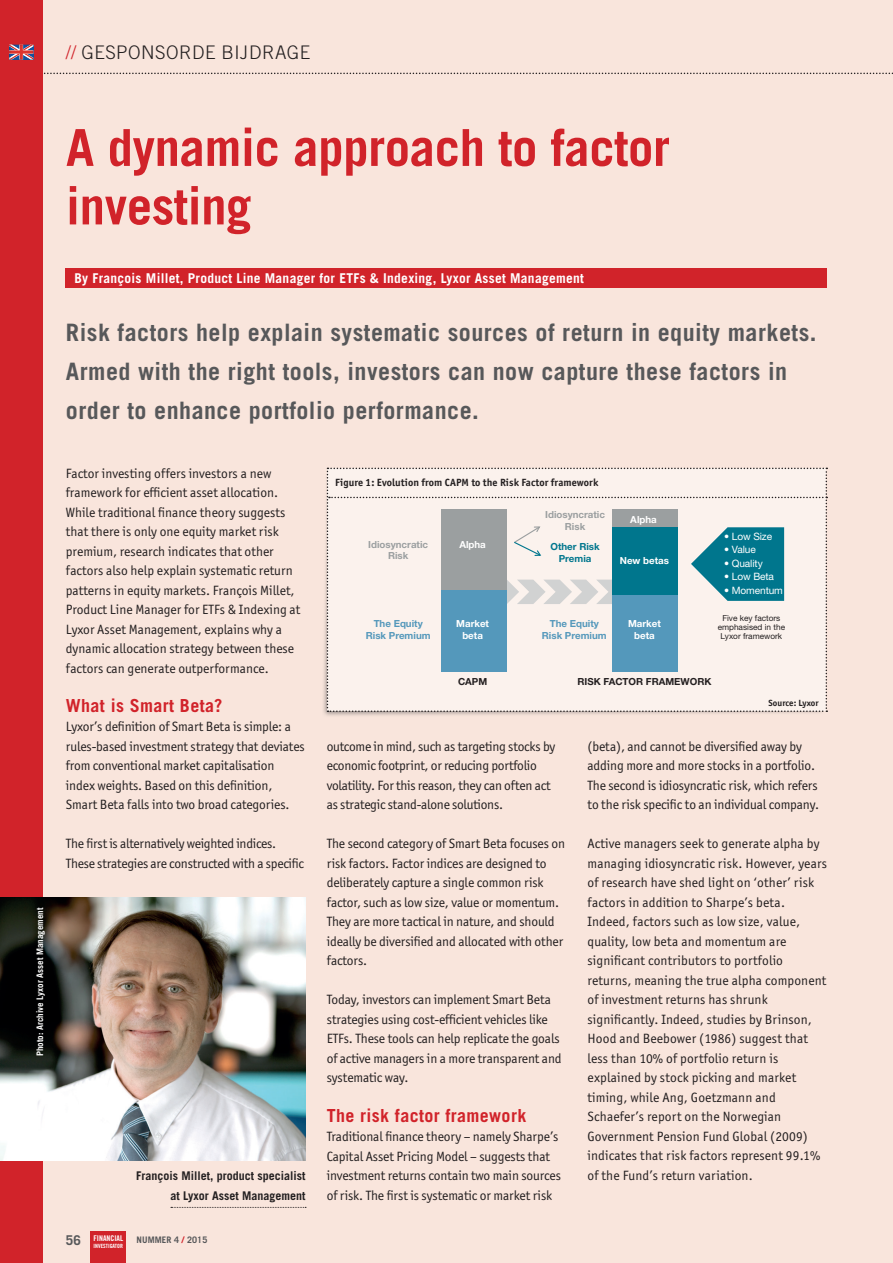
<style>
.page{position:relative;width:893px;height:1263px;background:#f9e5dc}
.page>*{position:absolute;margin:0;border:0;box-sizing:border-box;transform-origin:0 0}
.t1{font:700 51px/58.5px "Trade Gothic LT";letter-spacing:-.01em;color:#d1232a}
.t2{font:700 24px/39px "Trade Gothic LT";letter-spacing:.02em;color:#57585a}
.t3{font:300 18.75px "Trade Gothic LT";letter-spacing:.025em;color:#231f20}
.t4{font:700 18px "Trade Gothic LT";letter-spacing:.02em;color:#d1232a}
.t5{font:13.5px/19.5px "Officina San ITC";color:#231f20}
.t6{font:13.5px/19.5px "Officina San ITC";letter-spacing:-.02em;color:#231f20}
.t7{font:700 13.5px "Trade Gothic LT";letter-spacing:.02em;color:#fff}
.t8{font:700 12px "Trade Gothic LT";color:#231f20}
.t9{font:700 10.5px "Officina San ITC";letter-spacing:.01em;color:#231f20}
.t10{font:10.2px "Helvetica Neue LT";letter-spacing:-.01em;color:#fff}
.t11{font:700 9.75px/11.7px "Helvetica Neue LT";color:#5498bb;text-align:center}
.t12{font:700 9.75px/11.7px "Helvetica Neue LT";color:#fff;text-align:center}
.t13{font:700 9.75px/11.7px "Helvetica Neue LT";color:#9b9fa0;text-align:center}
.t14{font:700 9.75px "Helvetica Neue LT";color:#231f20}
.t15{font:700 9.75px/11.7px "Helvetica Neue LT";color:#00768d;text-align:center}
.t16{font:700 9px "Trade Gothic LT";color:#fff}
.t17{font:700 9px "Trade Gothic LT";letter-spacing:.01em;color:#57585a}
.t18{font:700 9px "Officina San ITC";color:#231f20}
.t19{font:8.25px/9px "Helvetica Neue LT";color:#231f20;text-align:center}
.t20{font:7.8px "Trade Gothic LT Bold Cond Twenty";color:#fff}
.t21{font:5.7px "Trade Gothic LT Bold Cond Twenty";color:#fff}
.s1{color:#d1232a}
.s2{font-family:"Trade Gothic LT";font-weight:700;font-size:13.5px;color:#57585a}
</style>
<div class="page">
<svg style="left:43px;top:73px;width:850px;height:1px"></svg>
<div style="left:66px;top:269px;width:761px;height:19px;background:#d1232a"></div>
<div style="left:91px;top:1231px;width:35px;height:32px;background:#d1232a"></div>
<svg style="left:171px;top:1207px;width:135px;height:1px"></svg>
<div style="left:0;top:0;width:43px;height:1263px;background:#d1232a"></div>
<img style="left:0;top:898px;width:305px;height:262px">
<img style="left:323px;top:471px;width:498px;height:245px">
<svg style="left:9px;top:45px;width:24px;height:14px"></svg>
<svg style="left:327px;top:468px;width:500px;height:244px;background:#dadede"></svg>
<div style="left:612px;top:528px;width:65px;height:67px;background:#00768d"></div>
<h3 class="t3" style="left:66px;top:42px;width:246px"><span class="s1">//</span> GESPONSORDE BIJDRAGE</h3>
<p class="t16" style="left:34px;top:1056px;width:150px;rotate:-90deg">Photo: archive lyxor asset Management</p>
<h1 class="t1" style="left:66px;top:118px;width:605px">a dynamic approach to factor investing</h1>
<p class="t7" style="left:74px;top:270px;width:511px">By François Millet, Product line Manager for EtFs &amp; Indexing, lyxor asset Management</p>
<h2 class="t2" style="left:66px;top:313px;width:752px">Risk factors help explain systematic sources of return in equity markets. armed with the right tools, investors can now capture these factors in order to enhance portfolio performance.</h2>
<p class="t5" style="left:66px;top:464px;width:236px">Factor investing offers investors a new framework for efficient asset allocation.<br>While traditional finance theory suggests that there is only one equity market risk premium, research indicates that other factors also help explain systematic return patterns in equity markets. François Millet, Product Line Manager for ETFs &amp; Indexing at Lyxor Asset Management, explains why a dynamic allocation strategy between these factors can generate outperformance.</p>
<h3 class="t4" style="left:66px;top:694px;width:158px">What is smart Beta?</h3>
<p class="t5" style="left:66px;top:717px;width:240px">Lyxor’s definition of Smart Beta is simple: a rules-based investment strategy that deviates from conventional market capitalisation index weights. Based on this definition, Smart Beta falls into two broad categories.</p>
<p class="t6" style="left:66px;top:834px;width:240px">The first is alternatively weighted indices.<br>These strategies are constructed with a specific</p>
<p class="t9" style="left:335px;top:476px;width:265px">figure 1: evolution from caPM to the risk factor framework</p>
<p class="t13" style="left:545px;top:508px;width:61px">Idiosyncratic<br>Risk</p>
<p class="t15" style="left:550px;top:541px;width:51px">Other Risk<br>Premia</p>
<p class="t12" style="left:630px;top:513px;width:28px">Alpha</p>
<p class="t10" style="left:724px;top:530px;width:50px">• Low Size</p>
<p class="t10" style="left:724px;top:543px;width:33px">• Value</p>
<p class="t10" style="left:724px;top:557px;width:40px">• Quality</p>
<p class="t10" style="left:724px;top:570px;width:51px">• Low Beta</p>
<p class="t10" style="left:724px;top:584px;width:60px">• Momentum</p>
<p class="t13" style="left:368px;top:538px;width:61px">Idiosyncratic<br>Risk</p>
<p class="t12" style="left:459px;top:538px;width:28px">Alpha</p>
<p class="t12" style="left:620px;top:554px;width:51px">New betas</p>
<p class="t19" style="left:718px;top:613px;width:69px">Five key factors emphasised in the<br>Lyxor framework</p>
<p class="t11" style="left:366px;top:618px;width:66px">The Equity<br>Risk Premium</p>
<p class="t11" style="left:542px;top:618px;width:66px">The Equity<br>Risk Premium</p>
<p class="t12" style="left:456px;top:618px;width:34px">Market beta</p>
<p class="t12" style="left:628px;top:618px;width:34px">Market beta</p>
<p class="t14" style="left:458px;top:675px;width:31px">CAPM</p>
<p class="t14" style="left:577px;top:675px;width:135px">RISK FACTOR FRAMEWORK</p>
<p class="t18" style="left:768px;top:698px;width:52px">Source: Lyxor</p>
<p class="t5" style="left:587px;top:737px;width:233px">(beta), and cannot be diversified away by adding more and more stocks in a portfolio.<br>The second is idiosyncratic risk, which refers to the risk specific to an individual company.</p>
<p class="t5" style="left:587px;top:834px;width:241px">Active managers seek to generate alpha by managing idiosyncratic risk. However, years of research have shed light on ‘other’ risk factors in addition to Sharpe’s beta.<br>Indeed, factors such as low size, value, quality, low beta and momentum are significant contributors to portfolio returns, meaning the true alpha component of investment returns has shrunk significantly. Indeed, studies by Brinson, Hood and Beebower (1986) suggest that less than 10% of portfolio return is explained by stock picking and market timing, while Ang, Goetzmann and Schaefer’s report on the Norwegian Government Pension Fund Global (2009) indicates that risk factors represent 99.1%</p>
<p class="t6" style="left:327px;top:736px;width:230px">outcome in mind, such as targeting stocks by economic footprint, or reducing portfolio volatility. For this reason, they can often act as strategic stand-alone solutions.</p>
<p class="t5" style="left:327px;top:834px;width:240px">The second category of Smart Beta focuses on risk factors. Factor indices are designed to deliberately capture a single common risk factor, such as low size, value or momentum.<br>They are more tactical in nature, and should ideally be diversified and allocated with other factors.</p>
<p class="t5" style="left:327px;top:990px;width:236px">Today, investors can implement Smart Beta strategies using cost-efficient vehicles like ETFs. These tools can help replicate the goals of active managers in a more transparent and systematic way.</p>
<h3 class="t4" style="left:327px;top:1104px;width:201px">the risk factor framework</h3>
<p class="t5" style="left:327px;top:1127px;width:236px">Traditional finance theory – namely Sharpe’s Capital Asset Pricing Model – suggests that investment returns contain two main sources of risk. The first is systematic or market risk</p>
<p class="t8" style="left:136px;top:1168px;width:171px">François Millet, product specialist</p>
<p class="t5" style="left:587px;top:1165px;width:167px">of the Fund’s return variation.</p>
<p class="t8" style="left:171px;top:1188px;width:136px">at lyxor asset Management</p>
<p class="t20" style="left:66px;top:1233px;width:59px"><span class="s2">56</span> FINANCIAL</p>
<p class="t17" style="left:137px;top:1234px;width:72px">NUMMER 4 <span class="s1">/</span> 2015</p>
<p class="t21" style="left:94px;top:1242px;width:31px">INVESTIGATOR</p>
</div>
